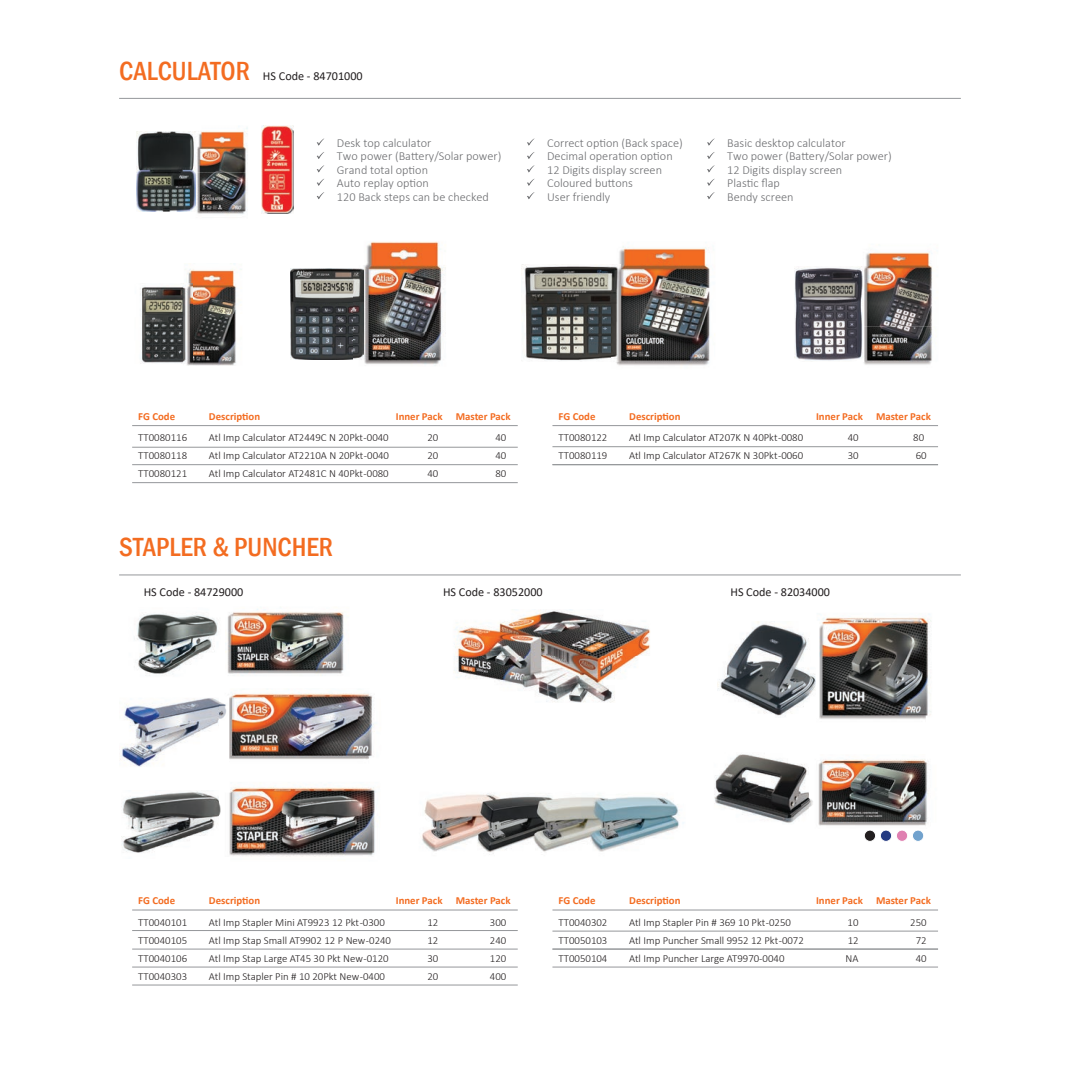
<style>
.page{position:relative;width:1080px;height:1080px;background:#fff}
.page>*{position:absolute;margin:0;border:0;box-sizing:border-box;transform-origin:0 0}
.t1{font:500 condensed 27px "Franklin Gothic";color:#f36c21}
.t2{font:300 12.3px/13.4px "Calibri";color:#6c6d70}
.t3{font:12.15px "Calibri";color:#231f20}
.t4{font:300 10.8px "Calibri";color:#231f20}
.t5{font:700 10.8px "Calibri";color:#f36c21}
</style>
<div class="page">
<img style="left:422px;top:793px;width:262px;height:62px">
<img style="left:190px;top:127px;width:58px;height:88px">
<img style="left:187px;top:263px;width:49px;height:52px">
<img style="left:193px;top:315px;width:43px;height:51px">
<img style="left:364px;top:241px;width:82px;height:124px">
<img style="left:290px;top:268px;width:74px;height:92px">
<img style="left:612px;top:246px;width:98px;height:120px">
<img style="left:521px;top:265px;width:100px;height:97px">
<img style="left:864px;top:251px;width:68px;height:114px">
<img style="left:794px;top:266px;width:69px;height:95px">
<img style="left:137px;top:132px;width:59px;height:79px">
<img style="left:140px;top:283px;width:44px;height:81px">
<img style="left:184px;top:283px;width:9px;height:83px">
<svg style="left:317px;top:138px;width:7px;height:8px"></svg>
<svg style="left:317px;top:152px;width:7px;height:7px"></svg>
<svg style="left:317px;top:165px;width:7px;height:7px"></svg>
<svg style="left:317px;top:179px;width:7px;height:7px"></svg>
<svg style="left:317px;top:192px;width:7px;height:7px"></svg>
<svg style="left:707px;top:138px;width:8px;height:8px"></svg>
<svg style="left:707px;top:152px;width:8px;height:7px"></svg>
<svg style="left:707px;top:165px;width:8px;height:7px"></svg>
<svg style="left:707px;top:179px;width:8px;height:7px"></svg>
<svg style="left:707px;top:192px;width:8px;height:7px"></svg>
<svg style="left:527px;top:138px;width:7px;height:8px"></svg>
<svg style="left:527px;top:152px;width:7px;height:7px"></svg>
<svg style="left:527px;top:165px;width:7px;height:7px"></svg>
<svg style="left:527px;top:179px;width:7px;height:7px"></svg>
<svg style="left:527px;top:192px;width:7px;height:7px"></svg>
<img style="left:261px;top:126px;width:32px;height:88px">
<hr style="left:119px;top:98px;width:842px;height:1px;background:#95979a">
<hr style="left:119px;top:575px;width:842px;height:1px;background:#95979a">
<hr style="left:132px;top:910px;width:386px;height:1px;background:#95979a">
<hr style="left:132px;top:949px;width:386px;height:1px;background:#95979a">
<hr style="left:132px;top:930px;width:386px;height:1px;background:#95979a">
<hr style="left:132px;top:967px;width:386px;height:1px;background:#95979a">
<hr style="left:132px;top:985px;width:386px;height:1px;background:#95979a">
<hr style="left:552px;top:931px;width:386px;height:1px;background:#95979a">
<hr style="left:552px;top:967px;width:386px;height:1px;background:#95979a">
<hr style="left:552px;top:910px;width:386px;height:1px;background:#95979a">
<hr style="left:552px;top:949px;width:386px;height:1px;background:#95979a">
<hr style="left:132px;top:425px;width:386px;height:1px;background:#95979a">
<hr style="left:132px;top:464px;width:386px;height:1px;background:#95979a">
<hr style="left:132px;top:482px;width:386px;height:1px;background:#95979a">
<hr style="left:132px;top:447px;width:386px;height:1px;background:#95979a">
<hr style="left:552px;top:446px;width:386px;height:1px;background:#95979a">
<hr style="left:552px;top:425px;width:386px;height:1px;background:#95979a">
<hr style="left:552px;top:464px;width:386px;height:1px;background:#95979a">
<img style="left:818px;top:759px;width:111px;height:72px">
<img style="left:714px;top:754px;width:96px;height:69px">
<img style="left:810px;top:799px;width:3px;height:8px">
<img style="left:718px;top:622px;width:98px;height:94px">
<img style="left:819px;top:614px;width:112px;height:105px">
<img style="left:454px;top:610px;width:196px;height:93px">
<img style="left:120px;top:698px;width:99px;height:69px">
<img style="left:229px;top:692px;width:146px;height:67px">
<img style="left:219px;top:702px;width:8px;height:17px">
<img style="left:121px;top:791px;width:98px;height:62px">
<img style="left:219px;top:786px;width:157px;height:71px">
<img style="left:227px;top:609px;width:117px;height:67px">
<img style="left:134px;top:614px;width:84px;height:62px">
<div style="left:864px;top:830px;width:12px;height:11px;background:#231f20;border-radius:50%"></div>
<div style="left:864px;top:830px;width:12px;height:12px;border:1px solid #fff;border-radius:50%"></div>
<div style="left:880px;top:830px;width:12px;height:11px;background:#253b82;border-radius:50%"></div>
<div style="left:880px;top:830px;width:12px;height:12px;border:1px solid #fff;border-radius:50%"></div>
<div style="left:896px;top:830px;width:12px;height:11px;background:#e080b1;border-radius:50%"></div>
<div style="left:896px;top:830px;width:12px;height:12px;border:1px solid #fff;border-radius:50%"></div>
<div style="left:912px;top:830px;width:12px;height:11px;background:#71a2cd;border-radius:50%"></div>
<div style="left:912px;top:830px;width:12px;height:12px;border:1px solid #fff;border-radius:50%"></div>
<h1 class="t1" style="left:119px;top:53px;width:132px">CALCULATOR</h1>
<p class="t3" style="left:263px;top:67px;width:101px">HS Code - 84701000</p>
<p class="t2" style="left:547px;top:136px;width:137px">Correct option (Back space)<br>Decimal operation option<br>12 Digits display screen<br>Coloured buttons<br>User friendly</p>
<p class="t2" style="left:337px;top:136px;width:166px">Desk top calculator<br>Two power (Battery/Solar power)<br>Grand total option<br>Auto replay option<br>120 Back steps can be checked</p>
<p class="t2" style="left:727px;top:136px;width:166px">Basic desktop calculator<br>Two power (Battery/Solar power)<br>12 Digits display screen</p>
<p class="t2" style="left:727px;top:176px;width:54px">Plastic flap</p>
<p class="t2" style="left:727px;top:190px;width:68px">Bendy screen</p>
<p class="t5" style="left:138px;top:408px;width:38px">FG Code</p>
<p class="t5" style="left:209px;top:408px;width:53px">Description</p>
<p class="t5" style="left:396px;top:408px;width:116px">Inner Pack Master Pack</p>
<p class="t4" style="left:138px;top:431px;width:50px">TT0080116</p>
<p class="t4" style="left:209px;top:431px;width:181px">Atl Imp Calculator AT2449C N 20Pkt -0040</p>
<p class="t4" style="left:427px;top:431px;width:12px">20</p>
<p class="t4" style="left:495px;top:431px;width:12px">40</p>
<p class="t4" style="left:138px;top:449px;width:50px">TT0080118</p>
<p class="t4" style="left:209px;top:449px;width:182px">Atl Imp Calculator AT2210A N 20Pkt -0040</p>
<p class="t4" style="left:427px;top:449px;width:12px">20</p>
<p class="t4" style="left:495px;top:449px;width:12px">40</p>
<p class="t4" style="left:138px;top:467px;width:50px">TT0080121</p>
<p class="t4" style="left:209px;top:467px;width:181px">Atl Imp Calculator AT2481C N 40Pkt -0080</p>
<p class="t4" style="left:427px;top:467px;width:12px">40</p>
<p class="t4" style="left:495px;top:467px;width:12px">80</p>
<h1 class="t1" style="left:119px;top:530px;width:216px">STAPLER &amp; PUNCHER</h1>
<p class="t5" style="left:559px;top:408px;width:38px">FG Code</p>
<p class="t5" style="left:629px;top:408px;width:53px">Description</p>
<p class="t5" style="left:816px;top:408px;width:116px">Inner Pack Master Pack</p>
<p class="t4" style="left:559px;top:431px;width:50px">TT0080122</p>
<p class="t4" style="left:629px;top:431px;width:176px">Atl Imp Calculator AT207K N 40Pkt -0080</p>
<p class="t4" style="left:848px;top:431px;width:12px">40</p>
<p class="t4" style="left:913px;top:431px;width:12px">80</p>
<p class="t4" style="left:559px;top:449px;width:50px">TT0080119</p>
<p class="t4" style="left:629px;top:449px;width:176px">Atl Imp Calculator AT267K N 30Pkt -0060</p>
<p class="t4" style="left:848px;top:449px;width:12px">30</p>
<p class="t4" style="left:916px;top:449px;width:12px">60</p>
<p class="t3" style="left:144px;top:584px;width:101px">HS Code - 84729000</p>
<p class="t3" style="left:443px;top:584px;width:101px">HS Code - 83052000</p>
<p class="t3" style="left:730px;top:584px;width:101px">HS Code - 82034000</p>
<p class="t5" style="left:138px;top:893px;width:38px">FG Code</p>
<p class="t5" style="left:209px;top:893px;width:53px">Description</p>
<p class="t5" style="left:396px;top:893px;width:116px">Inner Pack Master Pack</p>
<p class="t4" style="left:138px;top:915px;width:50px">TT0040101</p>
<p class="t4" style="left:209px;top:915px;width:177px">Atl Imp Stapler Mini AT9923 12 Pkt -0300</p>
<p class="t4" style="left:427px;top:915px;width:12px">12</p>
<p class="t4" style="left:490px;top:915px;width:18px">300</p>
<p class="t4" style="left:138px;top:933px;width:50px">TT0040105</p>
<p class="t4" style="left:209px;top:933px;width:184px">Atl Imp Stap Small AT9902 12 P New -0240</p>
<p class="t4" style="left:427px;top:933px;width:12px">12</p>
<p class="t4" style="left:490px;top:933px;width:18px">240</p>
<p class="t4" style="left:138px;top:951px;width:50px">TT0040106</p>
<p class="t4" style="left:209px;top:951px;width:181px">Atl Imp Stap Large AT45 30 Pkt New -0120</p>
<p class="t4" style="left:427px;top:951px;width:12px">30</p>
<p class="t4" style="left:490px;top:951px;width:18px">120</p>
<p class="t4" style="left:138px;top:969px;width:50px">TT0040303</p>
<p class="t4" style="left:209px;top:969px;width:178px">Atl Imp Stapler Pin # 10 20Pkt New -0400</p>
<p class="t4" style="left:427px;top:969px;width:12px">20</p>
<p class="t4" style="left:490px;top:969px;width:18px">400</p>
<p class="t5" style="left:559px;top:893px;width:38px">FG Code</p>
<p class="t5" style="left:629px;top:893px;width:53px">Description</p>
<p class="t5" style="left:816px;top:893px;width:116px">Inner Pack Master Pack</p>
<p class="t4" style="left:559px;top:915px;width:50px">TT0040302</p>
<p class="t4" style="left:629px;top:915px;width:163px">Atl Imp Stapler Pin # 369 10 Pkt -0250</p>
<p class="t4" style="left:848px;top:915px;width:12px">10</p>
<p class="t4" style="left:910px;top:915px;width:18px">250</p>
<p class="t4" style="left:559px;top:933px;width:50px">TT0050103</p>
<p class="t4" style="left:629px;top:933px;width:176px">Atl Imp Puncher Small 9952 12 Pkt -0072</p>
<p class="t4" style="left:848px;top:933px;width:12px">12</p>
<p class="t4" style="left:916px;top:933px;width:12px">72</p>
<p class="t4" style="left:559px;top:951px;width:50px">TT0050104</p>
<p class="t4" style="left:629px;top:951px;width:157px">Atl Imp Puncher Large AT9970-0040</p>
<p class="t4" style="left:846px;top:951px;width:14px">NA</p>
<p class="t4" style="left:916px;top:951px;width:12px">40</p>
</div>
